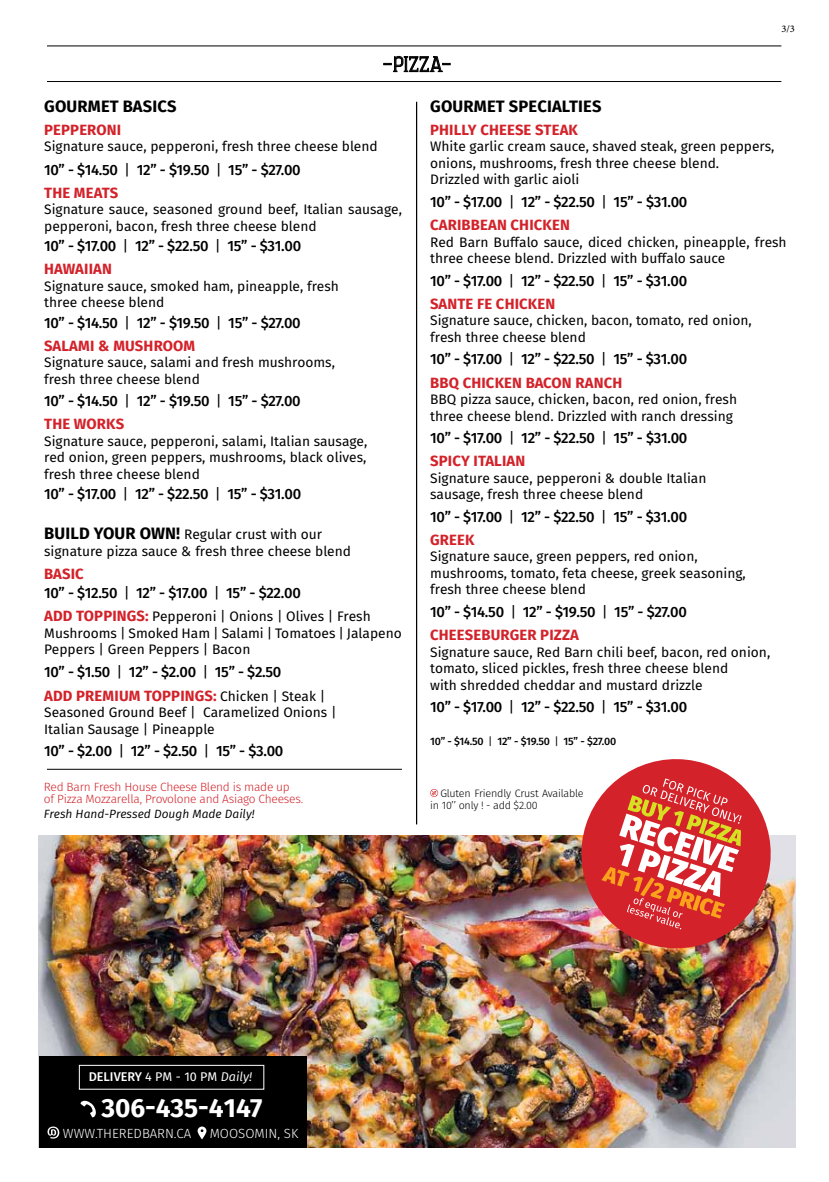
<style>
.page{position:relative;width:829px;height:1182px;background:#fff}
.page>*{position:absolute;margin:0;border:0;box-sizing:border-box;transform-origin:0 0}
.t1{font:700 26.25px "Fira Sans";color:#fff}
.t2{font:21.38px "Minaeff Ect";letter-spacing:.02em;color:#000}
.t3{font:700 16.5px "Fira Sans";letter-spacing:.01em;color:#000}
.t4{font:500 14.88px/23px "Fira Sans";letter-spacing:-.02em;color:#000}
.t5{font:700 14.88px "Fira Sans";letter-spacing:.01em;color:#d3222a}
.t6{font:14.38px "Adobe Arabic";color:#000}
.t7{font:13.75px/16.5px "Fira Sans";color:#000}
.t8{font:300 13.25px "Fira Sans";color:#fff}
.t9{font:500 12.62px "Fira Sans";color:#fff}
.t10{font:300 11.88px/11.9px "Fira Sans";letter-spacing:-.02em;color:#d3222a}
.t11{font:italic 11.88px "Fira Sans";color:#000}
.t12{font:300 10.75px/11.9px "Fira Sans";letter-spacing:-.02em;color:#000}
.t13{font:500 10.75px "Fira Sans";letter-spacing:-.02em;color:#000}
.s1{font-weight:400}
.s2{font-weight:700;color:#d3222a}
.s3{font-weight:700;font-size:16.5px}
.s4{font-weight:700;font-size:14.88px;color:#d3222a}
.s5{font-weight:400;font-size:13.75px;color:#000}
.s6{font-weight:400;font-style:italic}
</style>
<div class="page">
<img style="left:39px;top:835px;width:755px;height:312px">
<svg style="left:383px;top:56px;width:67px;height:16px"></svg>
<img style="left:569px;top:759px;width:212px;height:200px">
<svg style="left:601px;top:778px;width:140px;height:151px"></svg>
<hr style="left:47px;top:45px;width:733px;height:1px;background:#000">
<hr style="left:47px;top:81px;width:733px;height:1px;background:#000">
<hr style="left:47px;top:768px;width:354px;height:1px;background:#000">
<hr style="left:415px;top:102px;width:2px;height:722px;background:#000">
<svg style="left:430px;top:789px;width:8px;height:7px"></svg>
<div style="left:39px;top:1056px;width:267px;height:91px;background:#000"></div>
<svg style="left:47px;top:1126px;width:12px;height:12px"></svg>
<svg style="left:197px;top:1126px;width:9px;height:13px"></svg>
<svg style="left:80px;top:1100px;width:16px;height:17px"></svg>
<div style="left:79px;top:1064px;width:185px;height:25px;border:1px solid #fff"></div>
<h2 class="t2" style="left:382px;top:52px;width:70px">-PIZZA-</h2>
<p class="t6" style="left:780px;top:18px;width:15px">3/3</p>
<p class="t3" style="left:44px;top:92px;width:133px">GOURMET BASICS</p>
<p class="t5" style="left:44px;top:117px;width:78px">PEPPERONI</p>
<p class="t7" style="left:44px;top:138px;width:335px">Signature sauce, pepperoni, fresh three cheese blend</p>
<p class="t4" style="left:44px;top:157px;width:258px">10” - $14.50 <span class="s1">|</span> 12” - $19.50 <span class="s1">|</span> 15” - $27.00<br><span class="s2">THE MEATS</span></p>
<p class="t7" style="left:44px;top:201px;width:359px">Signature sauce, seasoned ground beef, Italian sausage, pepperoni, bacon, fresh three cheese blend</p>
<p class="t4" style="left:44px;top:233px;width:258px">10” - $17.00 <span class="s1">|</span> 12” - $22.50 <span class="s1">|</span> 15” - $31.00<br><span class="s2">HAWAIIAN</span></p>
<p class="t7" style="left:44px;top:277px;width:296px">Signature sauce, smoked ham, pineapple, fresh three cheese blend</p>
<p class="t4" style="left:44px;top:310px;width:258px">10” - $14.50 <span class="s1">|</span> 12” - $19.50 <span class="s1">|</span> 15” - $27.00<br><span class="s2">SALAMI &amp; MUS</span></p>
<p class="t5" style="left:143px;top:333px;width:53px">HROOM</p>
<p class="t7" style="left:44px;top:353px;width:292px">Signature sauce, salami and fresh mushrooms, fresh three cheese blend</p>
<p class="t4" style="left:44px;top:389px;width:258px">10” - $14.50 <span class="s1">|</span> 12” - $19.50 <span class="s1">|</span> 15” - $27.00<br><span class="s2">THE WORKS</span></p>
<p class="t7" style="left:44px;top:432px;width:324px;text-align:justify">Signature sauce, pepperoni, salami, Italian sausage, red onion, green peppers, mushrooms, black olives, fresh three cheese blend</p>
<p class="t4" style="left:44px;top:481px;width:258px">10” - $17.00 <span class="s1">|</span> 12” - $22.50 <span class="s1">|</span> 15” - $31.00</p>
<p class="t7" style="left:44px;top:525px;width:308px"><span class="s3">BUILD YOUR OWN!</span> Regular crust with our signature pizza sauce &amp; fresh three cheese blend</p>
<p class="t4" style="left:44px;top:562px;width:258px;line-height:19.8px"><span class="s2">BASIC<br></span>10” - $12.50 <span class="s1">|</span> 12” - $17.00 <span class="s1">|</span> 15” - $22.00</p>
<p class="t5" style="left:44px;top:603px;width:11px">ADD</p>
<p class="t7" style="left:44px;top:608px;width:359px;text-indent:32px"><span class="s4">TOPPINGS:</span> Pepperoni | Onions | Olives | Fresh<br>Mushrooms | Smoked Ham | Salami | Tomatoes | Jalapeno<br>Peppers | Green Peppers | Bacon</p>
<p class="t4" style="left:44px;top:660px;width:238px">10” - $1.50 <span class="s1">|</span> 12” - $2.00 <span class="s1">|</span> 15” - $2.50<br><span class="s2">ADD</span></p>
<p class="t5" style="left:76px;top:682px;width:250px">PREMIUM TOPPINGS: <span class="s5">Chicken | Steak |</span></p>
<p class="t7" style="left:44px;top:703px;width:293px">Seasoned Ground Beef | Caramelized Onions |<br>Italian Sausage | Pineapple</p>
<p class="t4" style="left:44px;top:738px;width:240px">10” - $2.00 <span class="s1">|</span> 12” - $2.50 <span class="s1">|</span> 15” - $3.00</p>
<p class="t10" style="left:44px;top:780px;width:261px">Red Barn Fresh House Cheese Blend is made up of Pizza Mozzarella, Provolone and Asiago Cheeses.</p>
<p class="t11" style="left:44px;top:804px;width:212px">Fresh Hand-Pressed Dough Made Daily!</p>
<p class="t3" style="left:430px;top:92px;width:163px">GOURMET SPECIALTIES</p>
<p class="t5" style="left:430px;top:117px;width:32px">PHILLY</p>
<p class="t5" style="left:480px;top:117px;width:28px">CHEESE</p>
<p class="t5" style="left:534px;top:117px;width:44px">STEAK</p>
<p class="t7" style="left:430px;top:138px;width:345px">White garlic cream sauce, shaved steak, green peppers, onions, mushrooms, fresh three cheese blend.<br>Drizzled with garlic aioli</p>
<p class="t4" style="left:430px;top:190px;width:258px">10” - $17.00 <span class="s1">|</span> 12” - $22.50 <span class="s1">|</span> 15” - $31.00<br><span class="s2">CARIBBEAN CHICKEN</span></p>
<p class="t7" style="left:430px;top:233px;width:358px">Red Barn Buffalo sauce, diced chicken, pineapple, fresh three cheese blend. Drizzled with buffalo sauce</p>
<p class="t4" style="left:430px;top:268px;width:258px">10” - $17.00 <span class="s1">|</span> 12” - $22.50 <span class="s1">|</span> 15” - $31.00<br><span class="s2">SANTE FE CHICKEN</span></p>
<p class="t7" style="left:430px;top:312px;width:323px">Signature sauce, chicken, bacon, tomato, red onion, fresh three cheese blend</p>
<p class="t4" style="left:430px;top:347px;width:258px">10” - $17.00 <span class="s1">|</span> 12” - $22.50 <span class="s1">|</span> 15” - $31.00<br><span class="s2">BBQ CHICKEN BACON RANCH</span></p>
<p class="t7" style="left:430px;top:390px;width:308px">BBQ pizza sauce, chicken, bacon, red onion, fresh three cheese blend. Drizzled with ranch dressing</p>
<p class="t4" style="left:430px;top:425px;width:258px">10” - $17.00 <span class="s1">|</span> 12” - $22.50 <span class="s1">|</span> 15” - $31.00<br><span class="s2">SPICY ITALIAN</span></p>
<p class="t7" style="left:430px;top:469px;width:277px">Signature sauce, pepperoni &amp; double Italian sausage, fresh three cheese blend</p>
<p class="t4" style="left:430px;top:504px;width:258px">10” - $17.00 <span class="s1">|</span> 12” - $22.50 <span class="s1">|</span> 15” - $31.00<br><span class="s2">GREEK</span></p>
<p class="t7" style="left:430px;top:548px;width:317px">Signature sauce, green peppers, red onion, mushrooms, tomato, feta cheese, greek seasoning, fresh three cheese blend</p>
<p class="t4" style="left:430px;top:599px;width:258px">10” - $14.50 <span class="s1">|</span> 12” - $19.50 <span class="s1">|</span> 15” - $27.00<br><span class="s2">CH EESEBURGER PIZZA</span></p>
<p class="t7" style="left:430px;top:643px;width:341px">Signature sauce, Red Barn chili beef, bacon, red onion, tomato, sliced pickles, fresh three cheese blend<br>with shredded cheddar and mustard drizzle</p>
<p class="t4" style="left:430px;top:694px;width:258px">10” - $17.00 <span class="s1">|</span> 12” - $22.50 <span class="s1">|</span> 15” - $31.00</p>
<p class="t13" style="left:430px;top:732px;width:187px">10” - $14.50 <span class="s1">|</span> 12” - $19.50 <span class="s1">|</span> 15” - $27.00</p>
<p class="t12" style="left:430px;top:786px;width:155px;text-indent:10px">Gluten Friendly Crust Available in 10’’ only ! - add $2.00</p>
<p class="t9" style="left:89px;top:1066px;width:165px">DELIVERY <span class="s1">4 PM - 10 PM</span> <span class="s6">Daily!</span></p>
<h1 class="t1" style="left:101px;top:1085px;width:162px">306-435-4147</h1>
<p class="t8" style="left:63px;top:1123px;width:130px">WWW.THEREDBARN.CA</p>
<p class="t8" style="left:210px;top:1123px;width:90px">MOOSOMIN, SK</p>
</div>
